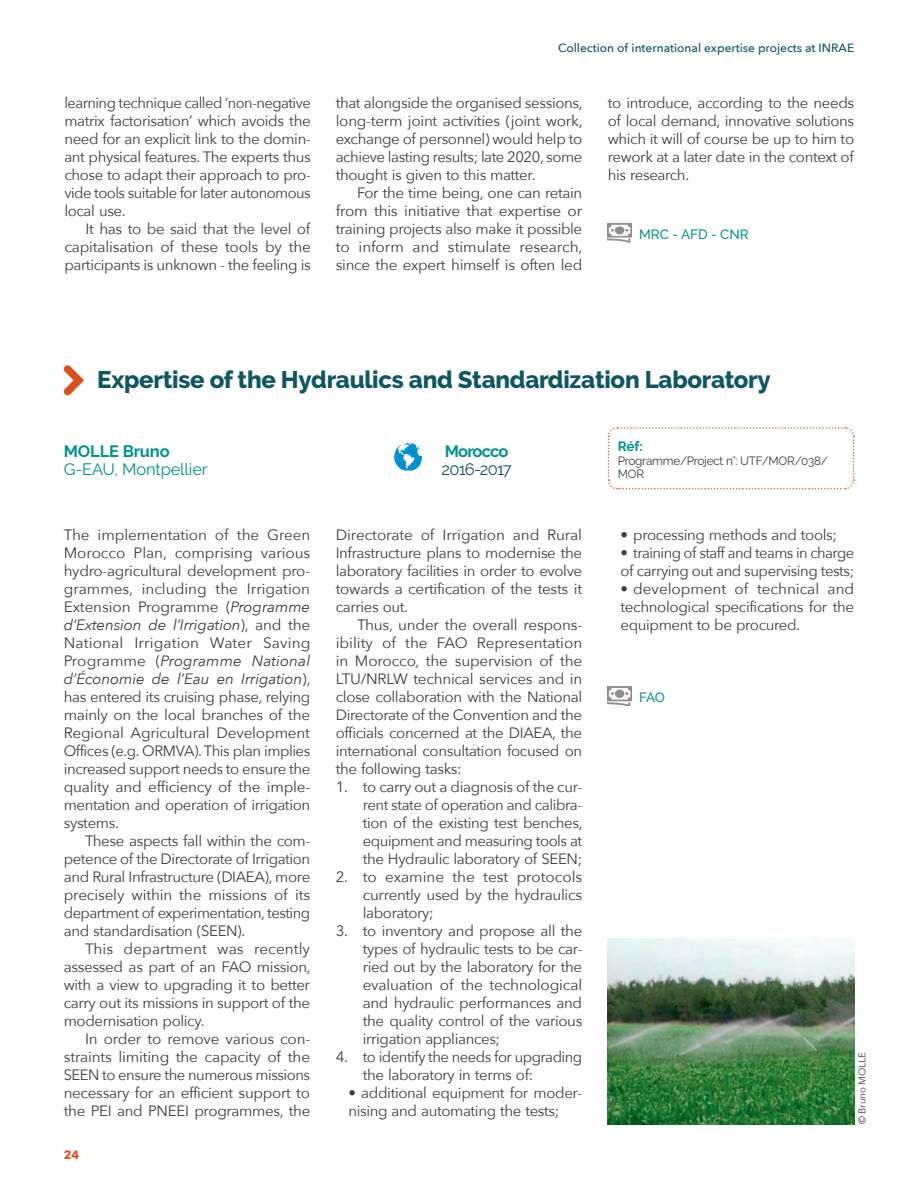
<style>
.page{position:relative;width:918px;height:1188px;background:#fff}
.page>*{position:absolute;margin:0;border:0;box-sizing:border-box;transform-origin:0 0}
.Titre_chapitre{font:800 24px "Raleway";letter-spacing:-.01em;color:#0f5664}
.Unité_recherche{font:16.5px "Raleway";letter-spacing:-.01em;color:#009391}
.Auteur{font:700 16.5px "Raleway";letter-spacing:-.01em;color:#009391}
.année{font:16.5px "Raleway";letter-spacing:-.05em;color:#0f5664}
.pays{font:700 16.5px "Raleway";letter-spacing:-.055em;color:#009391}
.Texte_courant{font:15px/18px "Avenir Next";letter-spacing:-.025em;color:#3e3e3f;text-align:justify}
.Texte_courant_sa{font:15px/18px "Avenir Next";letter-spacing:-.025em;color:#3e3e3f;text-align:justify}
.financeur{font:500 13.5px "Raleway";color:#009391}
.SOMMAIRE_TItre{font:700 13.5px "Raleway";color:#009391}
.t1{font:500 12px "Avenir Next";color:#0f5664}
.ref{font:12px/13.5px "Raleway";letter-spacing:-.02em;color:#3e3e3f}
.t2{font:700 12px "Avenir Next";color:#da511d}
.credits_photo{font:9.75px "Avenir Next";color:#3e3e3f}
.s1{font-style:italic}
</style>
<div class="page">
<img style="left:608px;top:222px;width:23px;height:20px">
<img style="left:608px;top:686px;width:23px;height:20px">
<img style="left:608px;top:939px;width:246px;height:185px">
<svg style="left:607px;top:427px;width:248px;height:63px"></svg>
<img style="left:394px;top:444px;width:27px;height:26px">
<svg style="left:63px;top:365px;width:21px;height:30px"></svg>
<p class="Texte_courant" style="left:64px;top:93px;width:248px">learning technique called ‘non-negative matrix factorisation’ which avoids the need for an explicit link to the domin&shy;ant physical features. The experts thus chose to adapt their approach to pro&shy;vide tools suitable for later autonomous local use.</p>
<p class="Texte_courant" style="left:64px;top:219px;width:248px;text-indent:21px">It has to be said that the level of capitalisation of these tools by the participants is unknown - the feeling is</p>
<p class="t1" style="left:558px;top:38px;width:298px">Collection of international expertise projects at INRAE</p>
<p class="Texte_courant" style="left:336px;top:93px;width:248px">that alongside the organised sessions, long-term joint activities (joint work, exchange of personnel) would help to achieve lasting results; late 2020, some thought is given to this matter.</p>
<p class="Texte_courant" style="left:336px;top:183px;width:248px;text-indent:21px">For the time being, one can retain from this initiative that expertise or training projects also make it possible to inform and stimulate research, since the expert himself is often led</p>
<p class="Texte_courant" style="left:608px;top:93px;width:248px">to introduce, according to the needs of local demand, innovative solutions which it will of course be up to him to rework at a later date in the context of his research.</p>
<p class="financeur" style="left:639px;top:226px;width:111px">MRC - AFD - CNR</p>
<p class="Titre_chapitre" style="left:97px;top:366px;width:675px">Expertise of the Hydraulics and Standardization Laboratory</p>
<p class="Auteur" style="left:64px;top:442px;width:108px">MOLLE Bruno</p>
<p class="Unité_recherche" style="left:64px;top:459px;width:145px">G-EAU, Montpellier</p>
<p class="Texte_courant_sa" style="left:64px;top:525px;width:248px">The implementation of the Green Morocco Plan, comprising various hydro-agricultural development pro&shy;grammes, including the Irrigation Extension Programme (<span class="s1">Programme d’Extension de l’Irrigation</span>), and the National Irrigation Water Saving Programme (<span class="s1">Programme National d’Économie de l’Eau en Irrigation</span>), has entered its cruising phase, relying mainly on the local branches of the Regional Agricultural Development Offices (e.g. ORMVA). This plan implies increased support needs to ensure the quality and efficiency of the imple&shy;mentation and operation of irrigation systems.</p>
<p class="Texte_courant" style="left:64px;top:831px;width:248px;text-indent:21px">These aspects fall within the com&shy;petence of the Directorate of Irrigation and Rural Infrastructure (DIAEA), more precisely within the missions of its department of experimentation, testing and standardisation (SEEN).</p>
<p class="Texte_courant" style="left:64px;top:939px;width:249px;text-indent:21px">This department was recently assessed as part of an FAO mission, with a view to upgrading it to better carry out its missions in support of the modernisation policy.</p>
<p class="Texte_courant" style="left:64px;top:1029px;width:248px;text-indent:21px">In order to remove various con&shy;straints limiting the capacity of the SEEN to ensure the numerous missions necessary for an efficient support to the PEI and PNEEI programmes, the</p>
<p class="t2" style="left:64px;top:1144px;width:17px">24</p>
<p class="pays" style="left:445px;top:442px;width:65px">Morocco</p>
<p class="année" style="left:442px;top:460px;width:72px">2016-2017</p>
<p class="Texte_courant" style="left:336px;top:525px;width:248px">Directorate of Irrigation and Rural Infrastructure plans to modernise the laboratory facilities in order to evolve towards a certification of the tests it carries out.</p>
<p class="Texte_courant" style="left:336px;top:615px;width:248px;text-indent:21px">Thus, under the overall respons&shy;ibility of the FAO Representation in Morocco, the supervision of the LTU/NRLW technical services and in close collaboration with the National Directorate of the Convention and the officials concerned at the DIAEA, the international consultation focused on the following tasks:</p>
<p class="Texte_courant_sa" style="left:363px;top:777px;width:221px;text-indent:-27px">1. to carry out a diagnosis of the cur&shy;rent state of operation and calibra&shy;tion of the existing test benches, equipment and measuring tools at the Hydraulic laboratory of SEEN;</p>
<p class="Texte_courant_sa" style="left:363px;top:867px;width:221px;text-indent:-27px">2. to examine the test protocols currently used by the hydraulics laboratory;</p>
<p class="Texte_courant_sa" style="left:363px;top:921px;width:221px;text-indent:-27px">3. to inventory and propose all the types of hydraulic tests to be car&shy;ried out by the laboratory for the evaluation of the technological and hydraulic performances and the quality control of the various irrigation appliances;</p>
<p class="Texte_courant_sa" style="left:363px;top:1047px;width:221px;text-indent:-27px">4. to identify the needs for upgrading the laboratory in terms of:</p>
<p class="Texte_courant_sa" style="left:349px;top:1083px;width:235px">• additional equipment for moder&shy;nising and automating the tests;</p>
<p class="SOMMAIRE_TItre" style="left:618px;top:439px;width:27px">Réf:</p>
<p class="ref" style="left:618px;top:454px;width:212px">Programme/Project n°: UTF/MOR/038/<br>MOR</p>
<p class="Texte_courant_sa" style="left:621px;top:525px;width:218px">• processing methods and tools;</p>
<p class="Texte_courant_sa" style="left:621px;top:543px;width:235px">• training of staff and teams in charge of carrying out and supervising tests;</p>
<p class="Texte_courant_sa" style="left:621px;top:579px;width:235px">• development of technical and technological specifications for the equipment to be procured.</p>
<p class="financeur" style="left:639px;top:690px;width:28px">FAO</p>
<p class="credits_photo" style="left:854px;top:1124px;width:74px;rotate:-90deg">© Bruno MOLLE</p>
</div>
